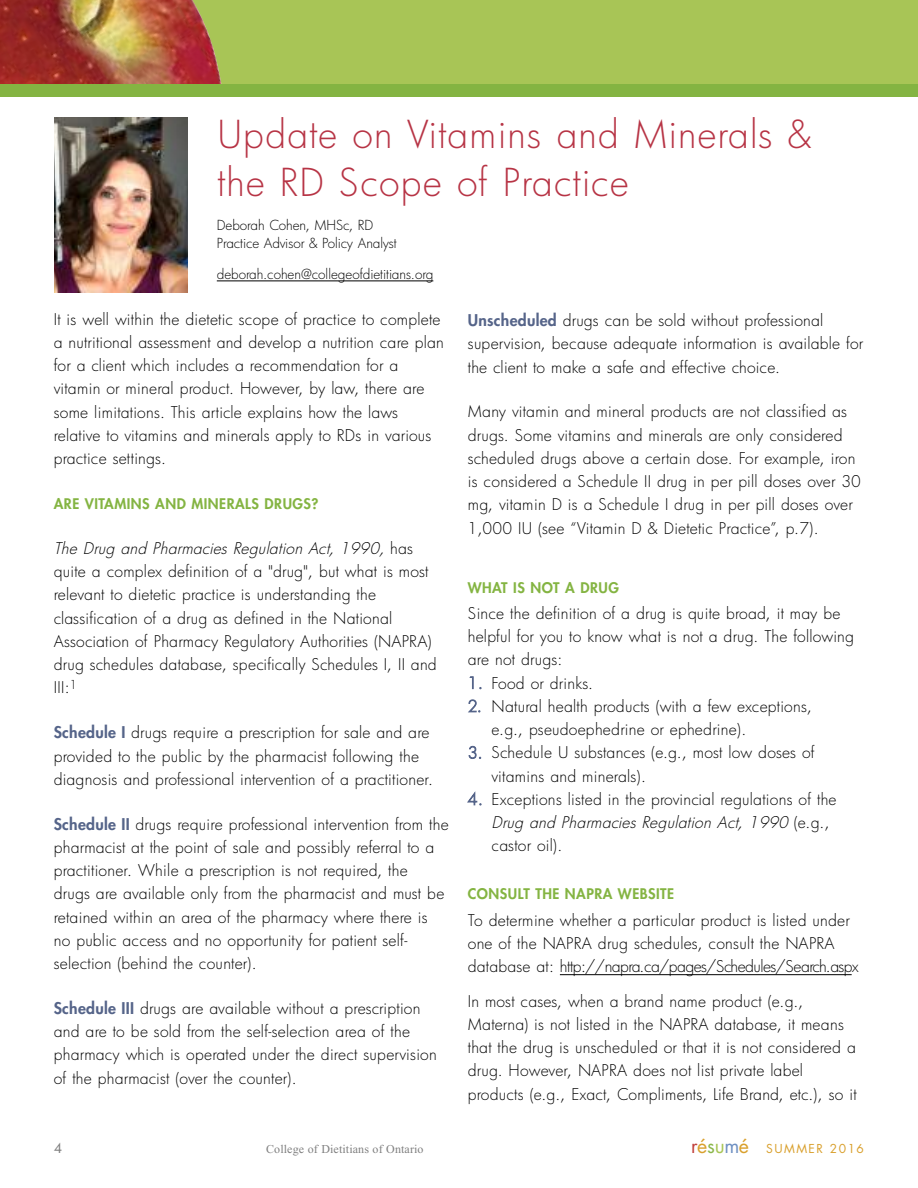
<style>
.page{position:relative;width:918px;height:1188px;background:#fff}
.page>*{position:absolute;margin:0;border:0;box-sizing:border-box;transform-origin:0 0}
.t1{font:300 37.5px/48px "Futura";letter-spacing:.03em;color:#b73445}
.t2{font:300 15.75px/23.2px "Futura";letter-spacing:.015em;color:#000}
.t3{font:800 14.25px "Futura";letter-spacing:.035em;color:#84b442}
.t4{font:300 13.5px/18.5px "Futura";letter-spacing:-.005em;color:#000}
.t5{font:500 13.5px "Futura";color:#808080}
.t6{font:12px "Times New Roman";letter-spacing:.01em;color:#808080}
.t7{font:12px "Futura";letter-spacing:.125em;color:#d9a02d}
.s1{font-style:italic}
.s2{font-weight:800;color:#556489}
.s3{color:#556489}
.s4{font-size:19.5px;color:#c1403b}
.s5{font-size:19.5px}
.s6{font-size:19.5px;color:#8ab74b}
.s7{font-size:19.5px;color:#a8c556}
.s8{font-size:19.5px;color:#6f90c2}
</style>
<div class="page">
<div style="left:0;top:84px;width:918px;height:13px;background:#84b442"></div>
<hr style="left:560px;top:974px;width:292px;height:1px;background:#000">
<img style="left:54px;top:117px;width:133px;height:175px">
<hr style="left:217px;top:281px;width:216px;height:1px;background:#000">
<div style="left:0;top:0;width:918px;height:84px;background:#a8c556"></div>
<img style="left:0;top:0;width:221px;height:84px">
<h1 class="t1" style="left:217px;top:111px;width:596px">Update on Vitamins and Minerals &amp; the RD Scope of Practice</h1>
<p class="t4" style="left:217px;top:216px;width:181px">Deborah Cohen, MHSc, RD<br>Practice Advisor &amp; Policy Analyst</p>
<p class="t4" style="left:217px;top:265px;width:218px">deborah.cohen@collegeofdietitians.org</p>
<p class="t2" style="left:54px;top:308px;width:392px">It is well within the dietetic scope of practice to complete a nutritional assessment and develop a nutrition care plan for a client which includes a recommendation for a vitamin or mineral product. However, by law, there are some limitations. This article explains how the laws relative to vitamins and minerals apply to RDs in various practice settings.</p>
<p class="t3" style="left:54px;top:495px;width:266px">ARE VITAMINS AND MINERALS DRUGS?</p>
<p class="t2" style="left:54px;top:537px;width:385px"><span class="s1">The Drug and Pharmacies Regulation Act, 1990,</span> h a s quite a complex definition of a "drug", but what is most relevant to dietetic practice is understanding the classification of a drug as defined in the National Association of Pharmacy Regulatory Authorities (NAPRA) drug schedules database, specifically Schedules I, II and III:<sup>1</sup></p>
<p class="t2" style="left:54px;top:721px;width:381px"><span class="s2">Schedule I</span> drugs require a prescription for sale and are provided to the public by the pharmacist following the diagnosis and professional intervention of a practitioner.</p>
<p class="t2" style="left:54px;top:813px;width:397px"><span class="s2">Schedule II</span> drugs require professional intervention from the pharmacist at the point of sale and possibly referral to a practitioner. While a prescription is not required, the<br>drugs are available only from the pharmacist and must be retained within an area of the pharmacy where there is<br>no public access and no opportunity for patient self&shy;selection (behind the counter).</p>
<p class="t2" style="left:54px;top:997px;width:385px"><span class="s2">Schedule III</span> drugs are available without a prescription and are to be sold from the self-selection area of the pharmacy which is operated under the direct supervision of the pharmacist (over the counter).</p>
<p class="t2" style="left:468px;top:309px;width:397px"><span class="s2">Unscheduled</span> drugs can be sold without professional supervision, because adequate information is available for the client to make a safe and effective choice.</p>
<p class="t2" style="left:468px;top:400px;width:395px">Many vitamin and mineral products are not classified as drugs. Some vitamins and minerals are only considered scheduled drugs above a certain dose. For example, iron is considered a Schedule II drug in per pill doses over 30 mg, vitamin D is a Schedule I drug in per pill doses over 1,000 IU (see “Vitamin D &amp; Dietetic Practice”, p.7).</p>
<p class="t3" style="left:468px;top:578px;width:153px">WHAT IS NOT A DRUG</p>
<p class="t2" style="left:468px;top:602px;width:388px">Since the definition of a drug is quite broad, it may be helpful for you to know what is not a drug. The following are not drugs:</p>
<p class="t2" style="left:468px;top:672px;width:127px"><span class="s3">1.</span> Food or drinks.</p>
<p class="t2" style="left:492px;top:695px;width:322px;text-indent:-24px"><span class="s3">2.</span> Natural health products (with a few exceptions, e.g., pseudoephedrine or ephedrine).</p>
<p class="t2" style="left:492px;top:741px;width:325px;text-indent:-24px"><span class="s3">3.</span> Schedule U substances (e.g., most low doses of vitamins and minerals).</p>
<p class="t2" style="left:492px;top:788px;width:347px;text-indent:-24px"><span class="s3">4.</span> Exceptions listed in the provincial regulations of the<br><span class="s1">Drug and Pharmacies Regulation Act, 1990</span> ( e . g . , castor oil).</p>
<p class="t3" style="left:468px;top:885px;width:208px">CONSULT THE NAPRA WEBSITE</p>
<p class="t2" style="left:468px;top:909px;width:392px">To determine whether a particular product is listed under one of the NAPRA drug schedules, consult the NAPRA database at: http://napra.ca/pages/Schedules/Search.aspx</p>
<p class="t2" style="left:468px;top:989px;width:390px">In most cases, when a brand name product (e.g., Materna) is not listed in the NAPRA database, it means that the drug is unscheduled or that it is not considered a drug. However, NAPRA does not list private label products (e.g., Exact, Compliments, Life Brand, etc.), so it</p>
<p class="t5" style="left:54px;top:1140px;width:9px">4</p>
<p class="t6" style="left:266px;top:1141px;width:159px">College of Dietitians of Ontario</p>
<p class="t7" style="left:691px;top:1140px;width:174px"><span class="s4">r</span><span class="s5">é</span><span class="s6">s</span><span class="s7">u</span><span class="s8">m</span><span class="s5">é</span> SUMMER 2016</p>
</div>
